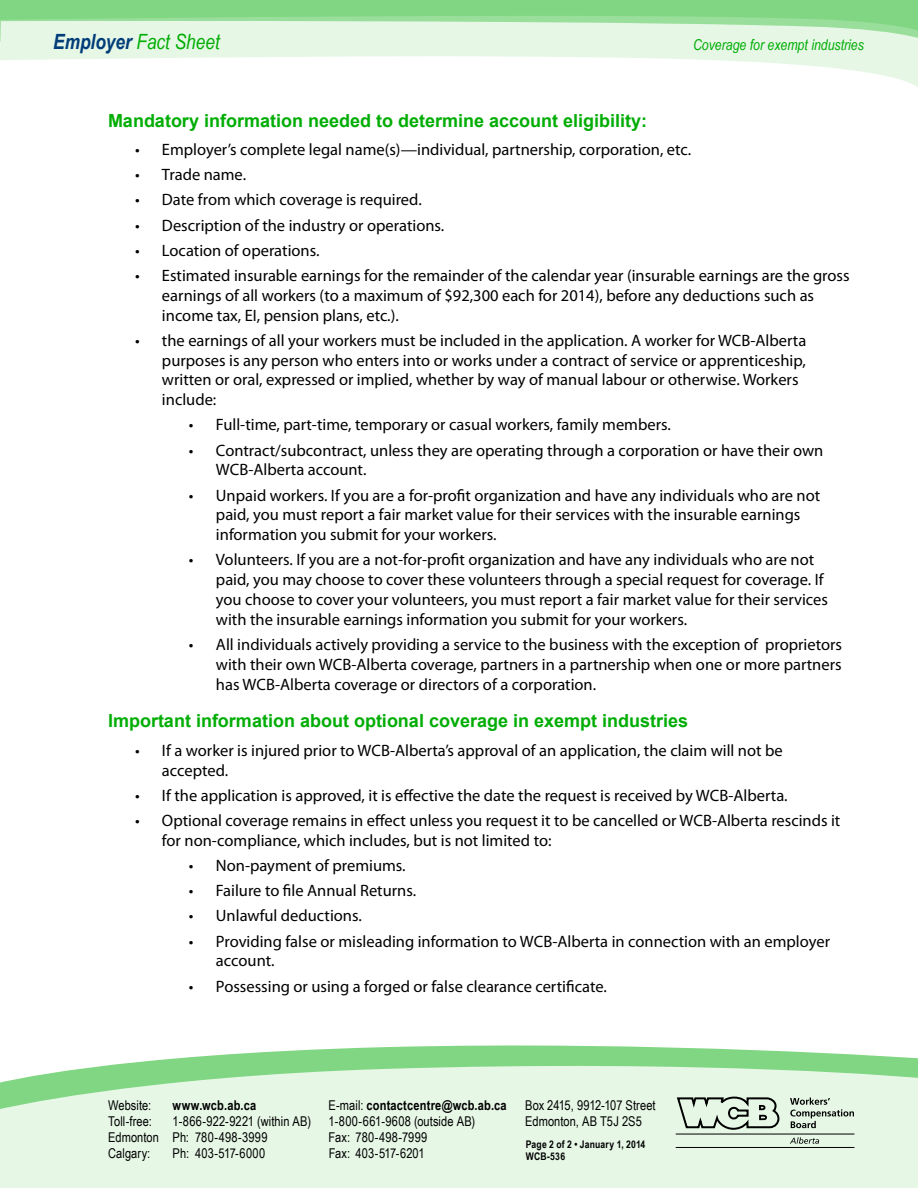
<style>
.page{position:relative;width:918px;height:1188px;background:#fff}
.page>*{position:absolute;margin:0;border:0;box-sizing:border-box;transform-origin:0 0}
.t1{font:italic 21px "Arial Narrow";color:#00ad04}
.t2{font:700 18px "Arial";color:#00ad04}
.t3{font:16.5px/19.8px "Myriad Pro";color:#000}
.t4{font:italic 15px "Arial Narrow";color:#00ad04}
.t5{font:13.5px "Arial Narrow";letter-spacing:.01em;color:#000}
.t6{font:700 13.5px "Arial Narrow";letter-spacing:.015em;color:#000}
.t7{font:13.5px "Arial Narrow";letter-spacing:-.01em;color:#000}
.t8{font:700 10.5px/12.6px "Arial Narrow";letter-spacing:.02em;color:#000}
.s1{font-weight:700;color:#003d79}
.s2{font-weight:400}
</style>
<div class="page">
<svg style="left:171px;top:1045px;width:747px;height:14px;fill:#80d682"></svg>
<svg style="left:0;top:1059px;width:918px;height:129px;background:#daf3da"></svg>
<div style="left:0;top:0;width:918px;height:75px;background:#80d682"></div>
<svg style="left:0;top:16px;width:844px;height:5px"></svg>
<svg style="left:0;top:21px;width:918px;height:66px;fill:#e6f7e6"></svg>
<svg style="left:676px;top:1096px;width:104px;height:35px;background:#b5c3b5"></svg>
<svg style="left:790px;top:1098px;width:64px;height:30px;background:#bbc8bb"></svg>
<hr style="left:676px;top:1134px;width:178px;height:1px;background:#000">
<hr style="left:676px;top:1147px;width:178px;height:1px;background:#000">
<svg style="left:790px;top:1137px;width:29px;height:7px"></svg>
<p class="t1" style="left:53px;top:27px;width:168px"><span class="s1">Employer</span> Fact Sheet</p>
<p class="t4" style="left:693px;top:34px;width:172px">Coverage for exempt industries</p>
<p class="t2" style="left:108px;top:108px;width:541px">Mandatory information needed to determine account eligibility:</p>
<p class="t3" style="left:135px;top:139px;width:558px">• Employer’s complete legal name(s)—individual, partnership, corporation, etc.</p>
<p class="t3" style="left:135px;top:165px;width:113px">• Trade name.</p>
<p class="t3" style="left:135px;top:190px;width:288px">• Date from which coverage is required.</p>
<p class="t3" style="left:135px;top:215px;width:311px">• Description of the industry or operations.</p>
<p class="t3" style="left:135px;top:240px;width:186px">• Location of operations.</p>
<p class="t3" style="left:162px;top:265px;width:689px;text-indent:-27px">• Estimated insurable earnings for the remainder of the calendar year (insurable earnings are the gross earnings of all workers (to a maximum of $92,300 each for 2014), before any deductions such as income tax, EI, pension plans, etc.).</p>
<p class="t3" style="left:162px;top:330px;width:646px;text-indent:-27px">• the earnings of all your workers must be included in the application. A worker for WCB-Alberta purposes is any person who enters into or works under a contract of service or apprenticeship, written or oral, expressed or implied, whether by way of manual labour or otherwise. Workers include:</p>
<p class="t3" style="left:189px;top:415px;width:483px">• Full-time, part-time, temporary or casual workers, family members.</p>
<p class="t3" style="left:216px;top:440px;width:609px;text-indent:-27px">• Contract/subcontract, unless they are operating through a corporation or have their own<br>WCB-Alberta account.</p>
<p class="t3" style="left:216px;top:485px;width:606px;text-indent:-27px">• Unpaid workers. If you are a for-profit organization and have any individuals who are not paid, you must report a fair market value for their services with the insurable earnings information you submit for your workers.</p>
<p class="t3" style="left:216px;top:550px;width:614px;text-indent:-27px">• Volunteers. If you are a not-for-profit organization and have any individuals who are not paid, you may choose to cover these volunteers through a special request for coverage. If you choose to cover your volunteers, you must report a fair market value for their services with the insurable earnings information you submit for your workers.</p>
<p class="t3" style="left:216px;top:634px;width:628px;text-align:justify;text-indent:-27px">• All individuals actively providing a service to the business with the exception of proprietors with their own WCB-Alberta coverage, partners in a partnership when one or more partners has WCB-Alberta coverage or directors of a corporation.</p>
<p class="t2" style="left:108px;top:709px;width:582px">Important information about optional coverage in exempt industries</p>
<p class="t3" style="left:162px;top:740px;width:622px;text-indent:-27px">• If a worker is injured prior to WCB-Alberta’s approval of an application, the claim will not be accepted.</p>
<p class="t3" style="left:135px;top:785px;width:654px">• If the application is approved, it is effective the date the request is received by WCB-Alberta.</p>
<p class="t3" style="left:162px;top:810px;width:680px;text-indent:-27px">• Optional coverage remains in effect unless you request it to be cancelled or WCB-Alberta rescinds it for non-compliance, which includes, but is not limited to:</p>
<p class="t3" style="left:189px;top:855px;width:218px">• Non-payment of premiums.</p>
<p class="t3" style="left:189px;top:881px;width:229px">• Failure to file Annual Returns.</p>
<p class="t3" style="left:189px;top:906px;width:174px">• Unlawful deductions.</p>
<p class="t3" style="left:216px;top:931px;width:616px;text-indent:-27px">• Providing false or misleading information to WCB-Alberta in connection with an employer account.</p>
<p class="t3" style="left:189px;top:976px;width:419px">• Possessing or using a forged or false clearance certificate.</p>
<p class="t5" style="left:108px;top:1095px;width:45px">Website:</p>
<p class="t6" style="left:173px;top:1095px;width:85px">www.wcb.ab.ca</p>
<p class="t6" style="left:329px;top:1095px;width:180px"><span class="s2">E-mail:</span> contactcentre@wcb.ab.ca</p>
<p class="t7" style="left:525px;top:1095px;width:132px">Box 2415, 9912-107 Street</p>
<p class="t5" style="left:108px;top:1111px;width:45px">Toll-free:</p>
<p class="t5" style="left:173px;top:1111px;width:140px">1-866-922-9221 (within AB)</p>
<p class="t5" style="left:329px;top:1111px;width:148px">1-800-661-9608 (outside AB)</p>
<p class="t5" style="left:525px;top:1111px;width:118px">Edmonton, AB T5J 2S5</p>
<p class="t5" style="left:108px;top:1127px;width:161px">Edmonton Ph: 780-498-3999</p>
<p class="t5" style="left:329px;top:1127px;width:100px">Fax: 780-498-7999</p>
<p class="t5" style="left:108px;top:1143px;width:44px">Calgary:</p>
<p class="t5" style="left:173px;top:1143px;width:94px">Ph: 403-517-6000</p>
<p class="t5" style="left:329px;top:1143px;width:98px">Fax: 403-517-6201</p>
<p class="t8" style="left:526px;top:1137px;width:121px">Page 2 of 2 • January 1, 2014<br>WCB-536</p>
</div>
